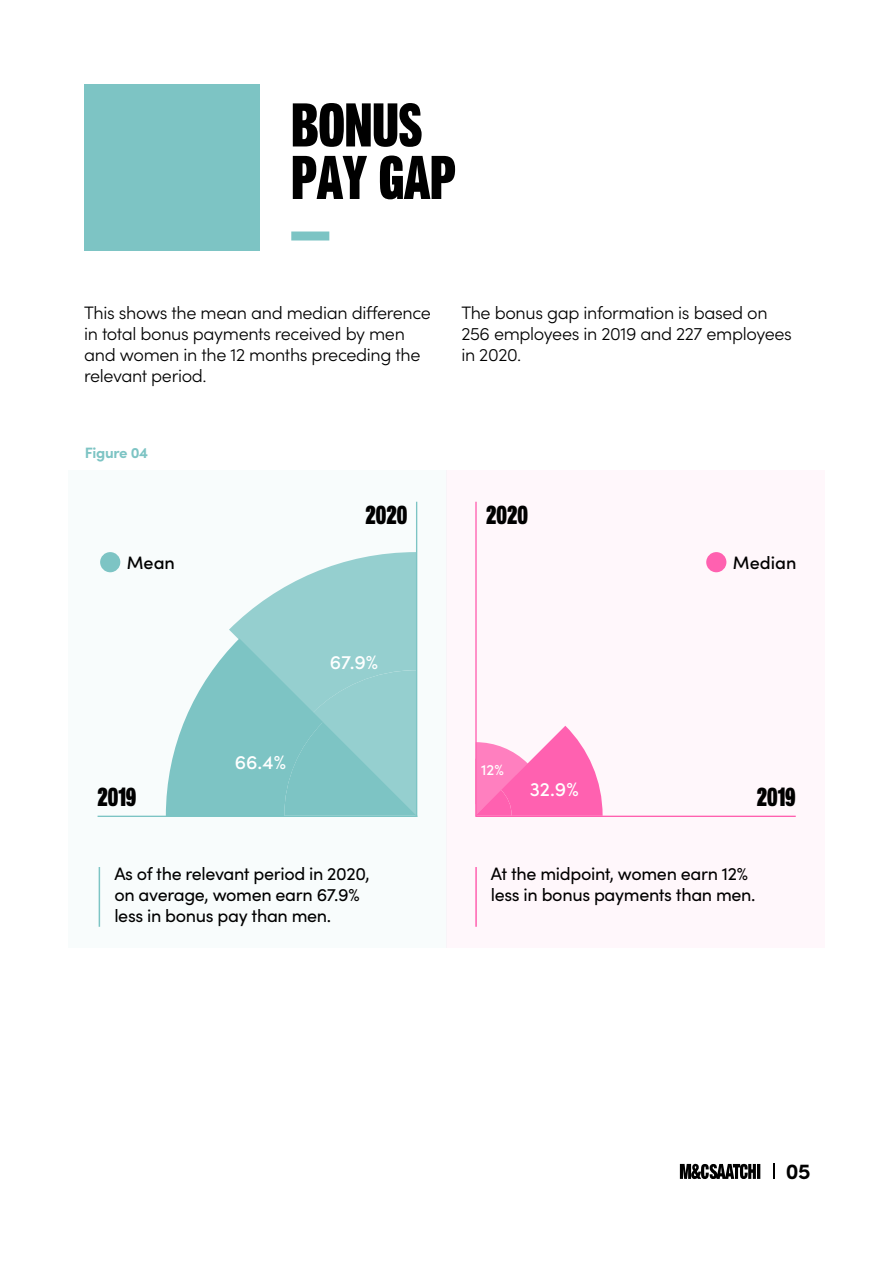
<style>
.page{position:relative;width:893px;height:1263px;background:#fff}
.page>*{position:absolute;margin:0;border:0;box-sizing:border-box;transform-origin:0 0}
.t1{font:60.6px/52.5px "MCSAATCHIHEAVY";color:#000}
.t2{font:25.95px "MCSAATCHIHEAVY";color:#000}
.t3{font:700 21.75px "Sofia Pro";color:#000}
.t4{font:500 19.5px "Sofia Pro";color:#fff}
.t5{font:300 18px/21px "Sofia Pro";letter-spacing:-.02em;color:#000}
.t6{font:18px/21px "Sofia Pro";letter-spacing:-.02em;color:#000}
.t7{font:500 18px "Sofia Pro";color:#000}
.t8{font:700 15px "Sofia Pro";letter-spacing:-.02em;color:#7dc4c4}
.t9{font:500 15px "Sofia Pro";color:#fff}
</style>
<div class="page">
<div style="left:68px;top:470px;width:378px;height:478px;background:#f8fcfc"></div>
<div style="left:84px;top:84px;width:175px;height:167px;background:#7dc4c4"></div>
<div style="left:291px;top:231px;width:38px;height:9px;background:#7cc4c4"></div>
<div style="left:100px;top:552px;width:20px;height:20px;background:#7dc4c4;border-radius:50%"></div>
<svg style="left:229px;top:552px;width:187px;height:86px;fill:#95cfcf"></svg>
<svg style="left:166px;top:638px;width:250px;height:178px;background:#90cdcd"></svg>
<hr style="left:416px;top:502px;width:1px;height:315px;background:#7cc4c4">
<hr style="left:98px;top:816px;width:319px;height:1px;background:#7cc4c4">
<hr style="left:99px;top:867px;width:1px;height:60px;background:#7dc4c4">
<div style="left:446px;top:470px;width:379px;height:478px;background:#fff7fb"></div>
<div style="left:706px;top:552px;width:20px;height:20px;background:#ff61b0;border-radius:50%"></div>
<svg style="left:477px;top:726px;width:126px;height:90px"></svg>
<hr style="left:475px;top:502px;width:2px;height:315px;background:#ff62b1">
<hr style="left:476px;top:816px;width:320px;height:1px;background:#ff61b0">
<hr style="left:475px;top:867px;width:2px;height:60px;background:#ff61b0">
<svg style="left:680px;top:1164px;width:80px;height:15px"></svg>
<svg style="left:773px;top:1164px;width:1px;height:15px"></svg>
<h1 class="t1" style="left:291px;top:103px;width:166px">BONUS<br>PAY GAP</h1>
<p class="t5" style="left:84px;top:302px;width:348px">This shows the mean and median difference in total bonus payments received by men and women in the 12 months preceding the relevant period.</p>
<p class="t5" style="left:461px;top:302px;width:332px">The bonus gap information is based on<br>256 employees in 2019 and 227 employees in 2020.</p>
<p class="t8" style="left:85px;top:441px;width:65px">Figure 04</p>
<p class="t7" style="left:127px;top:549px;width:50px">Mean</p>
<h2 class="t2" style="left:98px;top:782px;width:40px">2019</h2>
<h2 class="t2" style="left:366px;top:500px;width:43px">2020</h2>
<p class="t4" style="left:235px;top:748px;width:53px">66.4%</p>
<p class="t4" style="left:330px;top:647px;width:50px">67.9%</p>
<p class="t6" style="left:114px;top:862px;width:257px">As of the relevant period in 2020, on average, women earn 67.9% less in bonus pay than men.</p>
<h2 class="t2" style="left:486px;top:500px;width:43px">2020</h2>
<p class="t9" style="left:481px;top:758px;width:24px">12%</p>
<p class="t7" style="left:733px;top:549px;width:65px">Median</p>
<p class="t4" style="left:530px;top:775px;width:50px">32.9%</p>
<h2 class="t2" style="left:757px;top:782px;width:40px">2019</h2>
<p class="t6" style="left:491px;top:862px;width:266px">At the midpoint, women earn 12% less in bonus payments than men.</p>
<p class="t3" style="left:786px;top:1154px;width:26px">05</p>
</div>
